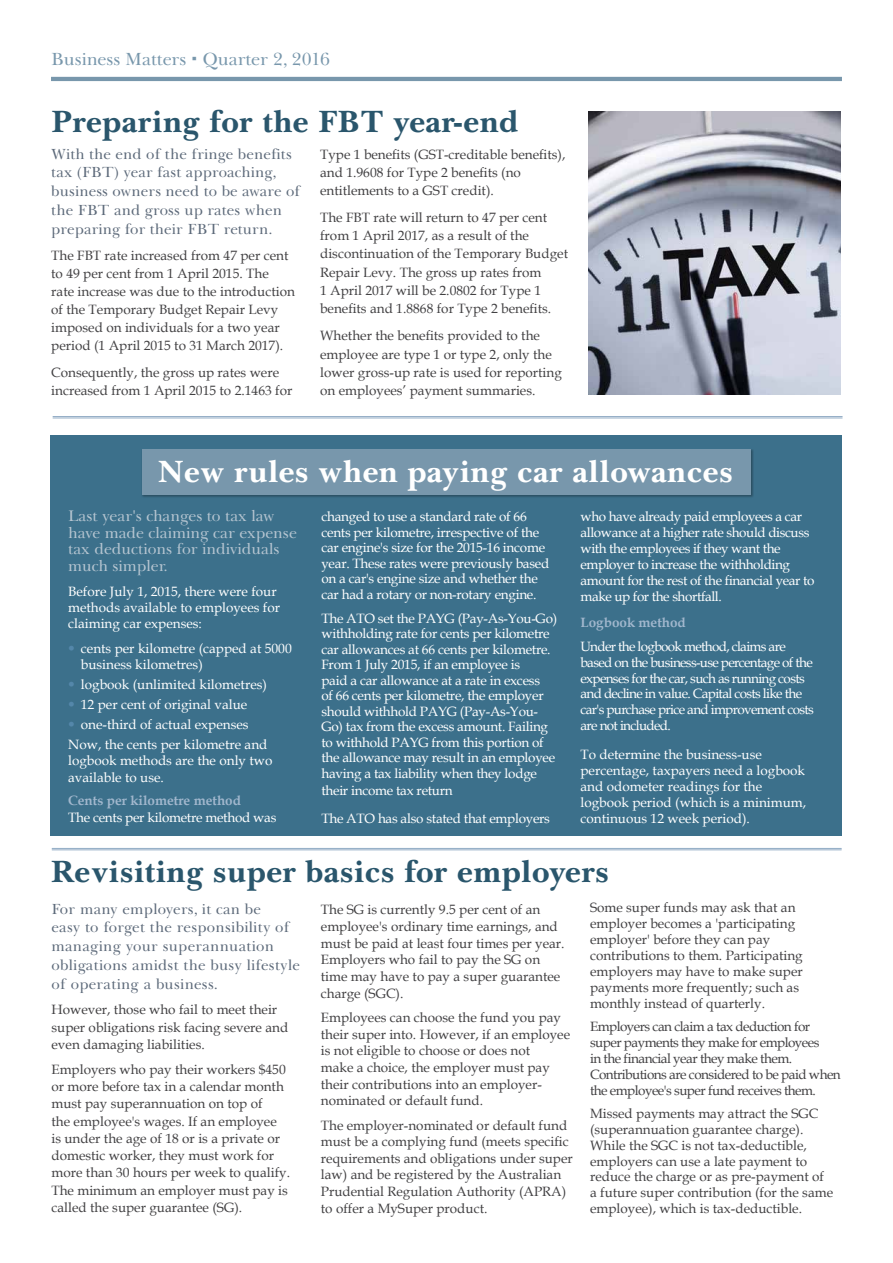
<style>
.page{position:relative;width:893px;height:1263px;background:#fff}
.page>*{position:absolute;margin:0;border:0;box-sizing:border-box;transform-origin:0 0}
.t1{font:700 31.5px "Baskerville Cyr LT Std";letter-spacing:.01em;color:#2a566c}
.t2{font:700 31.5px "Baskerville Cyr LT Std";letter-spacing:.01em;color:#fff}
.t3{font:18px "Baskerville Cyr LT Std Upright";letter-spacing:-.005em;color:#7897ac}
.t4{font:15.75px/16.5px "Baskerville Cyr LT Std Upright";color:#b6c5d1}
.t5{font:15px/18.8px "Baskerville Cyr LT Std Upright";letter-spacing:.01em;color:#5d6a7a}
.t6{font:13.5px/16.6px "Book Antiqua";color:#414042}
.t7{font:13.5px/15.5px "Book Antiqua";letter-spacing:-.02em;color:#fff}
.t8{font:13.5px/16px "Book Antiqua";color:#fff}
.t9{font:13.5px/15.9px "Book Antiqua";letter-spacing:-.05em;color:#fff}
.t10{font:13.5px/15.9px "Book Antiqua";letter-spacing:-.04em;color:#414042}
.t11{font:700 13.5px "Book Antiqua";color:#a1b7cd}
.s1{font-family:"Trade Gothic LT Std Bd 2";color:#5487aa}
</style>
<div class="page">
<div style="left:50px;top:435px;width:792px;height:401px;background:#3c708b"></div>
<div style="left:141px;top:449px;width:613px;height:49px;background:#000;opacity:.3"></div>
<div style="left:142px;top:449px;width:609px;height:45px;background:#7897ac"></div>
<hr style="left:53px;top:418px;width:789px;height:1px;background:#92acc5">
<hr style="left:53px;top:416px;width:789px;height:1px;background:#92acc5">
<hr style="left:52px;top:849px;width:789px;height:1px;background:#92acc5">
<hr style="left:52px;top:848px;width:789px;height:1px;background:#92acc5">
<hr style="left:51px;top:77px;width:791px;height:4px;background:#7897ac">
<img style="left:589px;top:111px;width:252px;height:283px">
<h2 class="t3" style="left:51px;top:49px;width:281px">Business Matters Quarter 2, 2016</h2>
<h1 class="t1" style="left:51px;top:104px;width:469px">Preparing for the FBT year-end</h1>
<p class="t5" style="left:51px;top:145px;width:251px">With the end of the fringe benefits tax (FBT) year fast approaching, business owners need to be aware of the FBT and gross up rates when preparing for their FBT return.</p>
<p class="t6" style="left:51px;top:246px;width:245px;line-height:18px">The FBT rate increased from 47 per cent to 49 per cent from 1 April 2015. The rate increase was due to the introduction of the Temporary Budget Repair Levy imposed on individuals for a two year period (1 April 2015 to 31 March 2017).</p>
<p class="t6" style="left:51px;top:363px;width:243px;line-height:18px">Consequently, the gross up rates were increased from 1 April 2015 to 2.1463 for</p>
<p class="t6" style="left:320px;top:145px;width:247px;line-height:18px">Type 1 benefits (GST-creditable benefits), and 1.9608 for Type 2 benefits (no entitlements to a GST credit).</p>
<p class="t6" style="left:320px;top:208px;width:249px;line-height:18.3px">The FBT rate will return to 47 per cent from 1 April 2017, as a result of the discontinuation of the Temporary Budget Repair Levy. The gross up rates from<br>1 April 2017 will be 2.0802 for Type 1 benefits and 1.8868 for Type 2 benefits.</p>
<p class="t6" style="left:320px;top:326px;width:243px;line-height:18.3px">Whether the benefits provided to the employee are type 1 or type 2, only the lower gross-up rate is used for reporting on employees’ payment summaries.</p>
<h1 class="t2" style="left:158px;top:454px;width:577px">New rules when paying car allowances</h1>
<p class="t4" style="left:68px;top:508px;width:230px">Last year's changes to tax law have made claiming car expense tax deductions for individuals much simpler.</p>
<p class="t8" style="left:68px;top:583px;width:214px">Before July 1, 2015, there were four methods available to employees for claiming car expenses:</p>
<p class="t8" style="left:81px;top:640px;width:212px;text-indent:-13px"><span class="s1">•</span> cents per kilometre (capped at 5000 business kilometres)</p>
<p class="t8" style="left:68px;top:676px;width:200px"><span class="s1">•</span> logbook (unlimited kilometres)</p>
<p class="t8" style="left:68px;top:696px;width:181px"><span class="s1">•</span> 12 per cent of original value</p>
<p class="t8" style="left:68px;top:714px;width:201px;line-height:20px"><span class="s1">•</span> one-third of actual expenses<br>Now, the cents per kilometre and</p>
<p class="t8" style="left:68px;top:752px;width:206px;line-height:16.5px">logbook methods are the only two available to use.</p>
<p class="t11" style="left:68px;top:792px;width:174px">Cents per kilometre method</p>
<p class="t7" style="left:68px;top:809px;width:210px">The cents per kilometre method was</p>
<p class="t7" style="left:321px;top:508px;width:229px">changed to use a standard rate of 66 cents per kilometre, irrespective of the car engine's size for the 2015-16 income year. These rates were previously based on a car's engine size and whether the car had a rotary or non-rotary engine.</p>
<p class="t7" style="left:321px;top:610px;width:237px">The ATO set the PAYG (Pay-As-You-Go) withholding rate for cents per kilometre car allowances at 66 cents per kilometre.<br>From 1 July 2015, if an employee is<br>paid a car allowance at a rate in excess<br>of 66 cents per kilometre, the employer should withhold PAYG (Pay-As-You-Go) tax from the excess amount. Failing to withhold PAYG from this portion of the allowance may result in an employee having a tax liability when they lodge</p>
<p class="t7" style="left:321px;top:776px;width:230px;line-height:27.9px">their income tax return<br>The ATO has also stated that employers</p>
<p class="t7" style="left:580px;top:508px;width:235px;line-height:16px">who have already paid employees a car allowance at a higher rate should discuss with the employees if they want the employer to increase the withholding amount for the rest of the financial year to make up for the shortfall.</p>
<p class="t11" style="left:580px;top:613px;width:107px">Logbook method</p>
<p class="t9" style="left:580px;top:638px;width:235px">Under the logbook method, claims are based on the business-use percentage of the expenses for the car, such as running costs and decline in value. Capital costs like the car's purchase price and improvement costs are not included.</p>
<p class="t8" style="left:580px;top:746px;width:227px">To determine the business-use percentage, taxpayers need a logbook and odometer readings for the logbook period (which is a minimum, continuous 12 week period).</p>
<h1 class="t1" style="left:51px;top:854px;width:560px">Revisiting super basics for employers</h1>
<p class="t5" style="left:51px;top:900px;width:250px">For many employers, it can be<br>easy to forget the responsibility of managing your superannuation obligations amidst the busy lifestyle of operating a business.</p>
<p class="t6" style="left:51px;top:1001px;width:238px;line-height:17.2px">However, those who fail to meet their super obligations risk facing severe and even damaging liabilities.</p>
<p class="t6" style="left:51px;top:1060px;width:240px;line-height:17.2px">Employers who pay their workers $450 or more before tax in a calendar month must pay superannuation on top of<br>the employee's wages. If an employee<br>is under the age of 18 or is a private or domestic worker, they must work for more than 30 hours per week to qualify.<br>The minimum an employer must pay is called the super guarantee (SG).</p>
<p class="t6" style="left:321px;top:901px;width:245px">The SG is currently 9.5 per cent of an employee's ordinary time earnings, and must be paid at least four times per year.<br>Employers who fail to pay the SG on time may have to pay a super guarantee charge (SGC).</p>
<p class="t6" style="left:321px;top:1009px;width:251px">Employees can choose the fund you pay their super into. However, if an employee is not eligible to choose or does not<br>make a choice, the employer must pay their contributions into an employer&shy;nominated or default fund.</p>
<p class="t6" style="left:321px;top:1116px;width:254px">The employer-nominated or default fund must be a complying fund (meets specific requirements and obligations under super law) and be registered by the Australian Prudential Regulation Authority (APRA) to offer a MySuper product.</p>
<p class="t6" style="left:590px;top:899px;width:214px;line-height:15.9px">Some super funds may ask that an employer becomes a 'participating employer' before they can pay contributions to them. Participating employers may have to make super payments more frequently; such as monthly instead of quarterly.</p>
<p class="t10" style="left:590px;top:1018px;width:252px">Employers can claim a tax deduction for super payments they make for employees<br>in the financial year they make them.<br>Contributions are considered to be paid when the employee's super fund receives them.</p>
<p class="t6" style="left:590px;top:1106px;width:245px;line-height:15.8px">Missed payments may attract the SGC (superannuation guarantee charge).<br>While the SGC is not tax-deductible, employers can use a late payment to reduce the charge or as pre-payment of a future super contribution (for the same employee), which is tax-deductible.</p>
</div>
